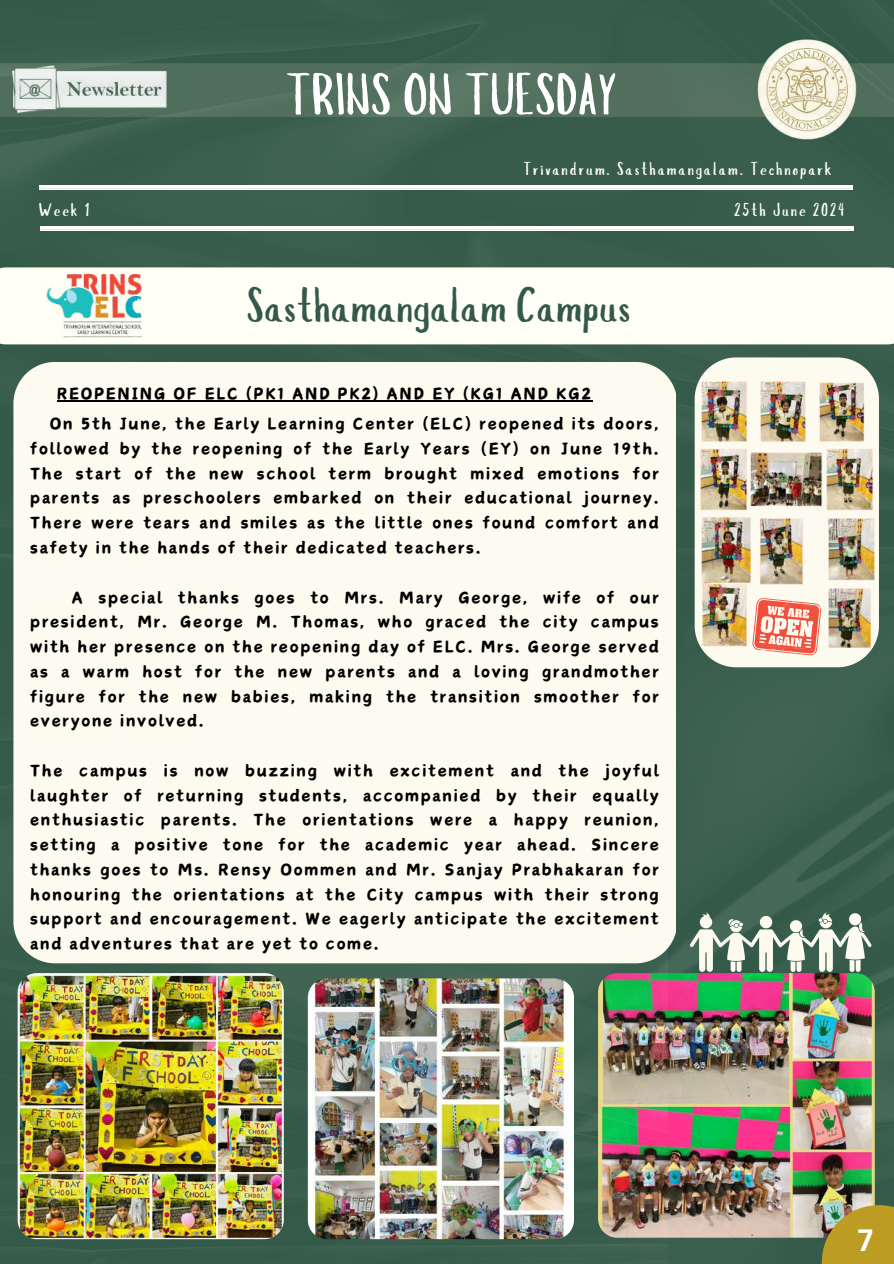
<style>
.page{position:relative;width:894px;height:1264px;background:#fff}
.page>*{position:absolute;margin:0;border:0;box-sizing:border-box;transform-origin:0 0}
.t1{font:57px "Slopes";color:#fff}
.t2{font:48px "Slopes";color:#335948}
.t3{font:700 30px "Canva Sans";color:#fff}
.t4{font:18px/24.8px "Canva Champion";letter-spacing:.1em;color:#000;text-align:justify}
.t5{font:18px "Slopes";letter-spacing:.1em;color:#fff}
</style>
<div class="page">
<div style="left:0;top:0;width:893px;height:1263px;background:#385d4d"></div>
<img style="left:598px;top:973px;width:276px;height:264px;border-radius:19px">
<div style="left:0;top:267px;width:893px;height:77px;background:#fffff6"></div>
<svg style="left:821px;top:1205px;width:72px;height:58px;background:#b29b36"></svg>
<img style="left:44px;top:250px;width:107px;height:107px">
<img style="left:651px;top:39px;width:242px;height:135px">
<svg style="left:39px;top:185px;width:812px;height:4px"></svg>
<img style="left:6px;top:61px;width:166px;height:2px">
<svg style="left:0;top:63px;width:893px;height:54px;background:#738a79"></svg>
<svg style="left:40px;top:226px;width:812px;height:4px"></svg>
<img style="left:0;top:643px;width:667px;height:620px">
<div style="left:13px;top:362px;width:663px;height:601px;background:#fdfaef"></div>
<svg style="left:694px;top:357px;width:184px;height:310px;fill:#fdfaef"></svg>
<img style="left:689px;top:377px;width:189px;height:279px">
<svg style="left:752px;top:598px;width:68px;height:57px"></svg>
<img style="left:18px;top:973px;width:266px;height:266px;border-radius:19px">
<img style="left:308px;top:978px;width:265px;height:261px;border-radius:19px">
<svg style="left:689px;top:911px;width:182px;height:60px"></svg>
<hr style="left:57px;top:400px;width:535px;height:2px;background:#000">
<h1 class="t1" style="left:285px;top:72px;width:333px">TRINS ON TUESDAY</h1>
<p class="t5" style="left:523px;top:161px;width:310px">Trivandrum. Sasthamangalam. Technopark</p>
<p class="t5" style="left:39px;top:202px;width:52px">Week 1</p>
<p class="t5" style="left:734px;top:202px;width:112px">25th June 2024</p>
<h2 class="t2" style="left:246px;top:286px;width:385px">Sasthamangalam Campus</h2>
<p class="t4" style="left:57px;top:380px;width:535px">REOPENING OF ELC (PK1 AND PK2) AND EY (KG1 AND KG2</p>
<p class="t4" style="left:30px;top:410px;width:630px;text-indent:20px">On 5th June, the Early Learning Center (ELC) reopened its doors, followed by the reopening of the Early Years (EY) on June 19th.<br>The start of the new school term brought mixed emotions for parents as preschoolers embarked on their educational journey.<br>There were tears and smiles as the little ones found comfort and safety in the hands of their dedicated teachers.</p>
<p class="t4" style="left:30px;top:584px;width:630px;text-indent:42px">A special thanks goes to Mrs. Mary George, wife of our president, Mr. George M. Thomas, who graced the city campus with her presence on the reopening day of ELC. Mrs. George served as a warm host for the new parents and a loving grandmother figure for the new babies, making the transition smoother for everyone involved.</p>
<p class="t4" style="left:30px;top:757px;width:630px">The campus is now buzzing with excitement and the joyful laughter of returning students, accompanied by their equally enthusiastic parents. The orientations were a happy reunion, setting a positive tone for the academic year ahead. Sincere thanks goes to Ms. Rensy Oommen and Mr. Sanjay Prabhakaran for honouring the orientations at the City campus with their strong support and encouragement. We eagerly anticipate the excitement and adventures that are yet to come.</p>
<h3 class="t3" style="left:857px;top:1219px;width:17px">7</h3>
</div>
